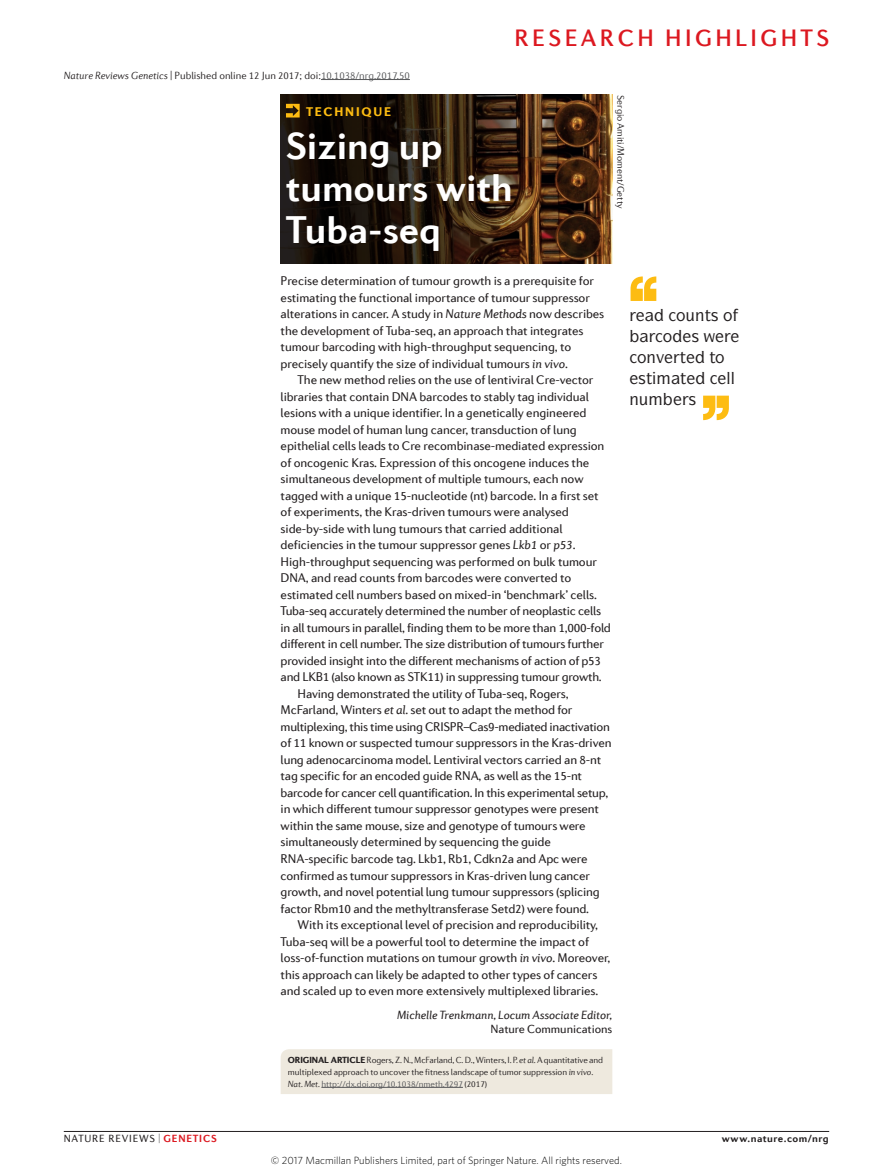
<style>
.page{position:relative;width:893px;height:1174px;background:#fff}
.page>*{position:absolute;margin:0;border:0;box-sizing:border-box;transform-origin:0 0}
.Title{font:700 39px/42px "Diverda Sans Com";color:#fff}
.t1{font:500 24px "Diverda Sans Com";letter-spacing:.14em;color:#dc1820}
.Pull_quote{font:500 16.5px "ITC Symbol Std";color:#231f20}
.Bold_body_text{font:12.75px/16.5px "Diverda Sans Com";letter-spacing:-.015em;color:#231f20}
.Bold_body_first{font:12.75px/16.5px "Diverda Sans Com";letter-spacing:-.01em;color:#231f20}
.Strapline{font:900 12.75px "Diverda Sans Com";letter-spacing:.14em;color:#fdbc12}
.Author_box{font:italic 12px/13.5px "Diverda Sans Com";letter-spacing:-.005em;color:#231f20;text-align:right}
.t2{font:300 10.5px "Whitney";color:#000}
.AOP_line{font:300 10.5px "Diverda Sans Com";color:#231f20}
.t3{font:10.5px "Diverda Sans Com";letter-spacing:.075em;color:#231f20}
.t4{font:700 10.5px "Diverda Sans Com";letter-spacing:.045em;color:#231f20}
.Credit_line{font:300 9.75px "Diverda Sans Com";letter-spacing:-.005em;color:#231f20}
.Info_box_text{font:300 9px/12px "Diverda Sans Com";letter-spacing:-.005em;color:#231f20}
.s1{font-style:italic}
.s2{color:#57585a}
.s3{font-style:normal}
.s4{font-weight:900}
.s5{font-weight:700;color:#dc1820}
</style>
<div class="page">
<hr style="left:64px;top:1131px;width:765px;height:1px;background:#231f20">
<img style="left:540px;top:95px;width:72px;height:169px">
<svg style="left:703px;top:395px;width:26px;height:25px"></svg>
<svg style="left:631px;top:276px;width:25px;height:25px"></svg>
<svg style="left:281px;top:95px;width:259px;height:169px;background:#281a0e"></svg>
<div style="left:281px;top:1049px;width:331px;height:45px;background:#eee9de"></div>
<hr style="left:321px;top:1087px;width:142px;height:1px;background:#57585a">
<svg style="left:286px;top:104px;width:14px;height:13px"></svg>
<hr style="left:321px;top:79px;width:89px;height:1px;background:#57585a">
<p class="AOP_line" style="left:64px;top:69px;width:348px"><span class="s1">Nature Reviews Genetics</span> | Published online 12 Jun 2017; doi:<span class="s2">10.1038/nrg.2017.50</span></p>
<h2 class="t1" style="left:514px;top:24px;width:316px">RESEARCH HIGHLIGHTS</h2>
<p class="Strapline" style="left:306px;top:104px;width:87px">TECHNIQUE</p>
<p class="Title" style="left:286px;top:124px;width:228px">Sizing up tumours with<br>Tuba-seq</p>
<p class="Credit_line" style="left:626px;top:95px;width:114px;rotate:90deg">Sergio Amiti/Moment/Getty</p>
<p class="Bold_body_first" style="left:281px;top:273px;width:325px">Precise determination of tumour growth is a prerequisite for estimating the functional importance of tumour suppressor alterations in cancer. A study in <span class="s1">Nature Methods</span> now describes the development of Tuba-seq, an approach that integrates tumour barcoding with high-throughput sequencing, to precisely quantify the size of individual tumours <span class="s1">in vivo</span>.</p>
<p class="Bold_body_text" style="left:281px;top:372px;width:332px;text-indent:17px">The new method relies on the use of lentiviral Cre-vector libraries that contain DNA barcodes to stably tag individual lesions with a unique identifier. In a genetically engineered mouse model of human lung cancer, transduction of lung epithelial cells leads to Cre recombinase-mediated expression of oncogenic Kras. Expression of this oncogene induces the simultaneous development of multiple tumours, each now tagged with a unique 15-nucleotide (nt) barcode. In a first set of experiments, the Kras-driven tumours were analysed side-by-side with lung tumours that carried additional deficiencies in the tumour suppressor genes <span class="s1">Lkb1</span> or <span class="s1">p53</span>.<br>High-throughput sequencing was performed on bulk tumour DNA, and read counts from barcodes were converted to estimated cell numbers based on mixed-in ‘benchmark’ cells.<br>Tuba-seq accurately determined the number of neoplastic cells in all tumours in parallel, finding them to be more than 1,000-fold different in cell number. The size distribution of tumours further provided insight into the different mechanisms of action of p53 and LKB1 (also known as STK11) in suppressing tumour growth.</p>
<p class="Bold_body_text" style="left:281px;top:685px;width:332px;text-indent:17px">Having demonstrated the utility of Tuba-seq, Rogers, McFarland, Winters <span class="s1">et al.</span> set out to adapt the method for multiplexing, this time using CRISPR–Cas9-mediated inactivation of 11 known or suspected tumour suppressors in the Kras-driven lung adenocarcinoma model. Lentiviral vectors carried an 8-nt tag specific for an encoded guide RNA, as well as the 15-nt barcode for cancer cell quantification. In this experimental setup, in which different tumour suppressor genotypes were present within the same mouse, size and genotype of tumours were simultaneously determined by sequencing the guide RNA-specific barcode tag. Lkb1, Rb1, Cdkn2a and Apc were confirmed as tumour suppressors in Kras-driven lung cancer growth, and novel potential lung tumour suppressors (splicing factor Rbm10 and the methyltransferase Setd2) were found.</p>
<p class="Bold_body_text" style="left:281px;top:916px;width:331px;text-indent:17px">With its exceptional level of precision and reproducibility, Tuba-seq will be a powerful tool to determine the impact of loss-of-function mutations on tumour growth <span class="s1">in vivo</span>. Moreover, this approach can likely be adapted to other types of cancers and scaled up to even more extensively multiplexed libraries.</p>
<p class="Author_box" style="left:397px;top:1008px;width:217px">Michelle Trenkmann, Locum Associate Editor,<br><span class="s3">Nature Communications</span></p>
<p class="Info_box_text" style="left:288px;top:1053px;width:317px"><span class="s4">ORIGINAL ARTICLE</span> Rogers, Z. N., McFarland, C. D., Winters, I. P. <span class="s1">et al</span>. A quantitative and multiplexed approach to uncover the fitness landscape of tumor suppression <span class="s1">in vivo</span>.<br><span class="s1">Nat. Met.</span> <span class="s2">http://dx.doi.org/10.1038/nmeth.4297</span> (2017)</p>
<p class="Pull_quote" style="left:676px;top:304px;width:58px">□◆■▼▲ □</p>
<p class="Pull_quote" style="left:637px;top:346px;width:50px">□■❖ ▼</p>
<p class="t3" style="left:64px;top:1132px;width:154px">NATURE REVIEWS | <span class="s5">GENETICS</span></p>
<p class="t4" style="left:722px;top:1132px;width:109px">www.nature.com/nrg</p>
<p class="t2" style="left:271px;top:1153px;width:352px">© 2017 Macmillan Publishers Limited, part of Springer Nature. All rights reserved.</p>
</div>
